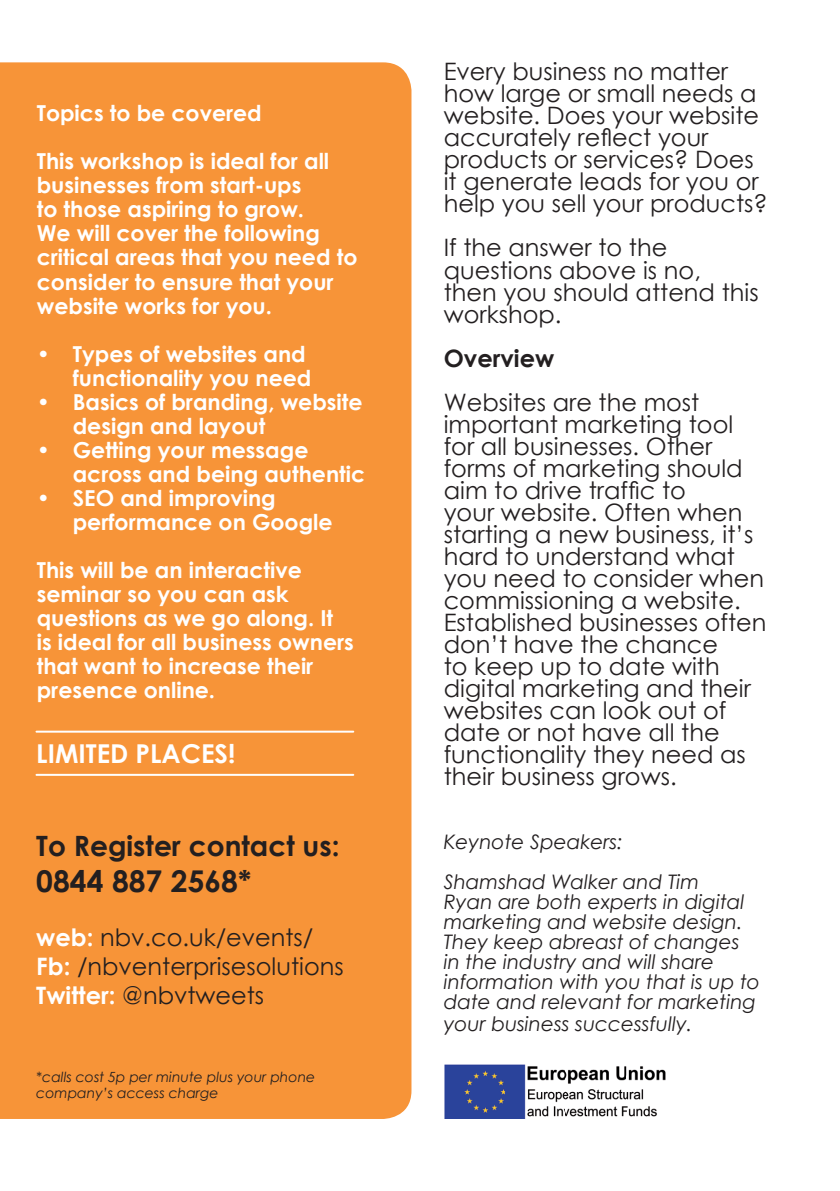
<style>
.page{position:relative;width:840px;height:1191px;background:#fff}
.page>*{position:absolute;margin:0;border:0;box-sizing:border-box;transform-origin:0 0}
.t1{font:700 30px "Century Gothic";color:#231f20}
.t2{font:700 28px "Century Gothic";color:#231f20}
.t3{font:700 26px "Century Gothic";color:#fff}
.t4{font:24px/22px "Century Gothic";color:#231f20}
.t5{font:700 24px "Century Gothic";color:#231f20}
.t6{font:700 22px/24px "Century Gothic";color:#fff}
.t7{font:italic 20px/20px "Century Gothic";color:#231f20}
.t8{font:italic 14px/16px "Century Gothic";color:#231f20}
.s1{font-weight:700;color:#fff}
</style>
<div class="page">
<div style="left:0;top:62px;width:411px;height:1057px;background:#f79438"></div>
<hr style="left:36px;top:730px;width:317px;height:2px;background:#fff">
<hr style="left:36px;top:774px;width:317px;height:2px;background:#fff">
<img style="left:444px;top:1064px;width:222px;height:55px">
<p class="t6" style="left:37px;top:88px;width:294px;line-height:48px">Topics to be covered<br>This workshop is ideal for all</p>
<p class="t6" style="left:37px;top:172px;width:322px">businesses from start-ups<br>to those aspiring to grow.<br>We will cover the following critical areas that you need to consider to ensure that your website works for you.</p>
<p class="t6" style="left:37px;top:340px;width:276px;text-align:right">• Types of websites and functionality you need</p>
<p class="t6" style="left:73px;top:388px;width:291px;text-indent:-36px">• Basics of branding, website design and layout</p>
<p class="t6" style="left:73px;top:436px;width:294px;text-indent:-36px">• Getting your message across and being authentic</p>
<p class="t6" style="left:73px;top:484px;width:261px;text-indent:-36px">• SEO and improving performance on Google</p>
<p class="t6" style="left:37px;top:556px;width:318px">This will be an interactive seminar so you can ask questions as we go along. It<br>is ideal for all business owners that want to increase their presence online.</p>
<p class="t3" style="left:36px;top:733px;width:200px">LIMITED PLACES!</p>
<p class="t2" style="left:36px;top:825px;width:304px">To Register contact us:</p>
<p class="t1" style="left:36px;top:858px;width:216px">0844 887 2568*</p>
<p class="t4" style="left:36px;top:923px;width:309px;line-height:28.8px"><span class="s1">web:</span> nbv.co.uk/events/<br><span class="s1">Fb:</span> /nbventerprisesolutions<br><span class="s1">Twitter:</span> @nbvtweets</p>
<p class="t8" style="left:36px;top:1068px;width:280px">*calls cost 5p per minute plus your phone company’s access charge</p>
<p class="t4" style="left:443px;top:60px;width:325px">Every business no matter how large or small needs a website. Does your website accurately reflect your products or services? Does it generate leads for you or help you sell your products?</p>
<p class="t4" style="left:443px;top:236px;width:316px">If the answer to the questions above is no, then you should attend this workshop.</p>
<p class="t5" style="left:443px;top:339px;width:112px">Overview</p>
<p class="t4" style="left:443px;top:390px;width:324px">Websites are the most important marketing tool for all businesses. Other forms of marketing should aim to drive traffic to<br>your website. Often when starting a new business, it’s hard to understand what you need to consider when commissioning a website.<br>Established businesses often don’t have the chance<br>to keep up to date with digital marketing and their websites can look out of date or not have all the functionality they need as their business grows.</p>
<p class="t7" style="left:443px;top:821px;width:257px;line-height:40px">Keynote Speakers:<br>Shamshad Walker and Tim</p>
<p class="t7" style="left:443px;top:891px;width:317px">Ryan are both experts in digital marketing and website design.<br>They keep abreast of changes in the industry and will share information with you that is up to date and relevant for marketing</p>
<p class="t7" style="left:443px;top:1013px;width:250px">your business successfully.</p>
</div>
